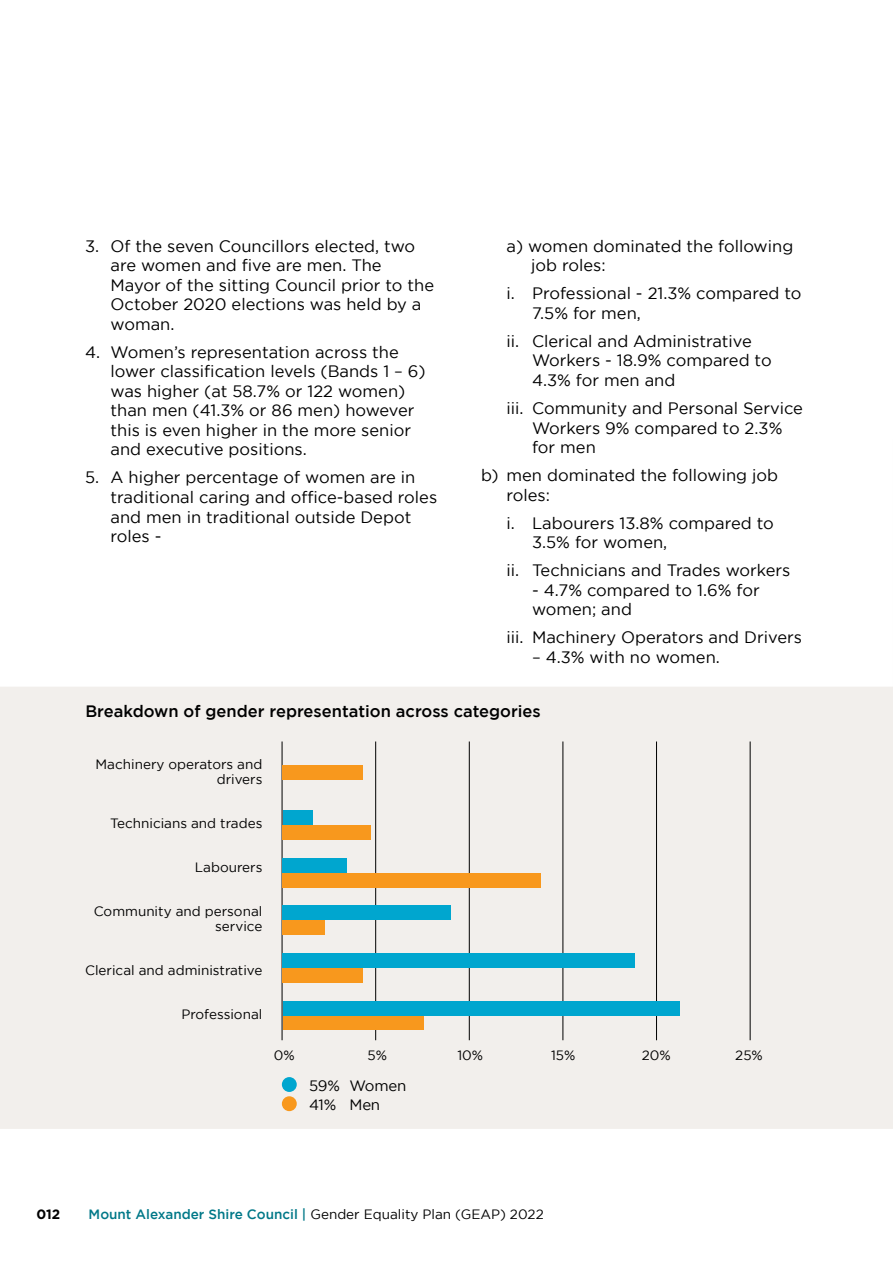
<style>
.page{position:relative;width:893px;height:1263px;background:#fff}
.page>*{position:absolute;margin:0;border:0;box-sizing:border-box;transform-origin:0 0}
.t1{font:16.5px/19.5px "Gotham";color:#000}
.t2{font:500 16.5px "Gotham";color:#000}
.t3{font:15px/19.2px "Gotham";letter-spacing:-.015em;color:#000}
.t4{font:13.5px/15px "Gotham";color:#000;text-align:right}
.t5{font:700 13.5px "Gotham";color:#000}
.s1{font-weight:500;color:#007888}
</style>
<div class="page">
<div style="left:0;top:687px;width:893px;height:442px;background:#f2efec"></div>
<div style="left:282px;top:1077px;width:15px;height:15px;background:#00a6cf;border-radius:50%"></div>
<div style="left:282px;top:1096px;width:15px;height:15px;background:#f8981d;border-radius:50%"></div>
<hr style="left:282px;top:741px;width:1px;height:299px;background:#000">
<hr style="left:375px;top:741px;width:1px;height:299px;background:#000">
<hr style="left:469px;top:741px;width:1px;height:299px;background:#000">
<hr style="left:563px;top:741px;width:1px;height:299px;background:#000">
<hr style="left:656px;top:741px;width:1px;height:299px;background:#000">
<hr style="left:750px;top:741px;width:1px;height:299px;background:#000">
<div style="left:283px;top:765px;width:80px;height:15px;background:#f8981d"></div>
<div style="left:283px;top:825px;width:88px;height:15px;background:#f8981d"></div>
<div style="left:283px;top:811px;width:29px;height:14px;background:#00a6cf"></div>
<div style="left:283px;top:873px;width:258px;height:14px;background:#f8981d"></div>
<div style="left:283px;top:858px;width:64px;height:15px;background:#00a6cf"></div>
<div style="left:283px;top:920px;width:42px;height:15px;background:#f8981d"></div>
<div style="left:283px;top:906px;width:168px;height:14px;background:#00a6cf"></div>
<div style="left:283px;top:968px;width:80px;height:14px;background:#f8981d"></div>
<div style="left:283px;top:953px;width:352px;height:15px;background:#00a6cf"></div>
<div style="left:283px;top:1015px;width:140px;height:15px;background:#f8981d"></div>
<div style="left:283px;top:1001px;width:396px;height:14px;background:#00a6cf"></div>
<p class="t1" style="left:111px;top:236px;width:325px;text-indent:-26px">3. Of the seven Councillors elected, two are women and five are men. The<br>Mayor of the sitting Council prior to the<br>October 2020 elections was held by a woman.</p>
<p class="t1" style="left:111px;top:342px;width:317px;text-indent:-26px">4. Women’s representation across the lower classification levels (Bands 1 – 6) was higher (at 58.7% or 122 women) than men (41.3% or 86 men) however this is even higher in the more senior and executive positions.</p>
<p class="t1" style="left:111px;top:468px;width:328px;text-indent:-26px">5. A higher percentage of women are in traditional caring and office-based roles and men in traditional outside Depot roles -</p>
<p class="t1" style="left:531px;top:236px;width:264px;text-indent:-25px">a) women dominated the following job roles:</p>
<p class="t1" style="left:532px;top:284px;width:271px;text-indent:-26px">i. Professional - 21.3% compared to<br>7.5% for men,</p>
<p class="t1" style="left:532px;top:331px;width:241px;text-indent:-26px">ii. Clerical and Administrative<br>Workers - 18.9% compared to<br>4.3% for men and</p>
<p class="t1" style="left:532px;top:398px;width:272px;text-indent:-26px">iii. Community and Personal Service<br>Workers 9% compared to 2.3% for men</p>
<p class="t1" style="left:506px;top:465px;width:273px;text-indent:-26px">b) men dominated the following job roles:</p>
<p class="t1" style="left:532px;top:513px;width:243px;text-indent:-26px">i. Labourers 13.8% compared to<br>3.5% for women,</p>
<p class="t1" style="left:506px;top:560px;width:285px">ii. Technicians and Trades workers</p>
<p class="t1" style="left:532px;top:580px;width:229px">- 4.7% compared to 1.6% for women; and</p>
<p class="t1" style="left:506px;top:627px;width:297px">iii. Machinery Operators and Drivers</p>
<p class="t1" style="left:532px;top:647px;width:189px">– 4.3% with no women.</p>
<p class="t2" style="left:85px;top:702px;width:457px">Breakdown of gender representation across categories</p>
<p class="t4" style="left:96px;top:757px;width:168px">Machinery operators and drivers</p>
<p class="t4" style="left:110px;top:816px;width:154px">Technicians and trades</p>
<p class="t4" style="left:195px;top:859px;width:69px">Labourers</p>
<p class="t4" style="left:94px;top:903px;width:170px">Community and personal service</p>
<p class="t4" style="left:85px;top:962px;width:179px">Clerical and administrative</p>
<p class="t4" style="left:181px;top:1006px;width:82px">Professional</p>
<p class="t4" style="left:274px;top:1048px;width:22px">0%</p>
<p class="t4" style="left:368px;top:1048px;width:21px">5%</p>
<p class="t4" style="left:457px;top:1048px;width:27px">10%</p>
<p class="t4" style="left:551px;top:1048px;width:26px">15%</p>
<p class="t4" style="left:642px;top:1048px;width:30px">20%</p>
<p class="t4" style="left:735px;top:1048px;width:29px">25%</p>
<p class="t3" style="left:309px;top:1075px;width:99px">59% Women<br>41% Men</p>
<p class="t5" style="left:36px;top:1206px;width:25px">012</p>
<p class="t4" style="left:89px;top:1206px;width:457px"><span class="s1">Mount Alexander Shire Council |</span> Gender Equality Plan (GEAP) 2022</p>
</div>
